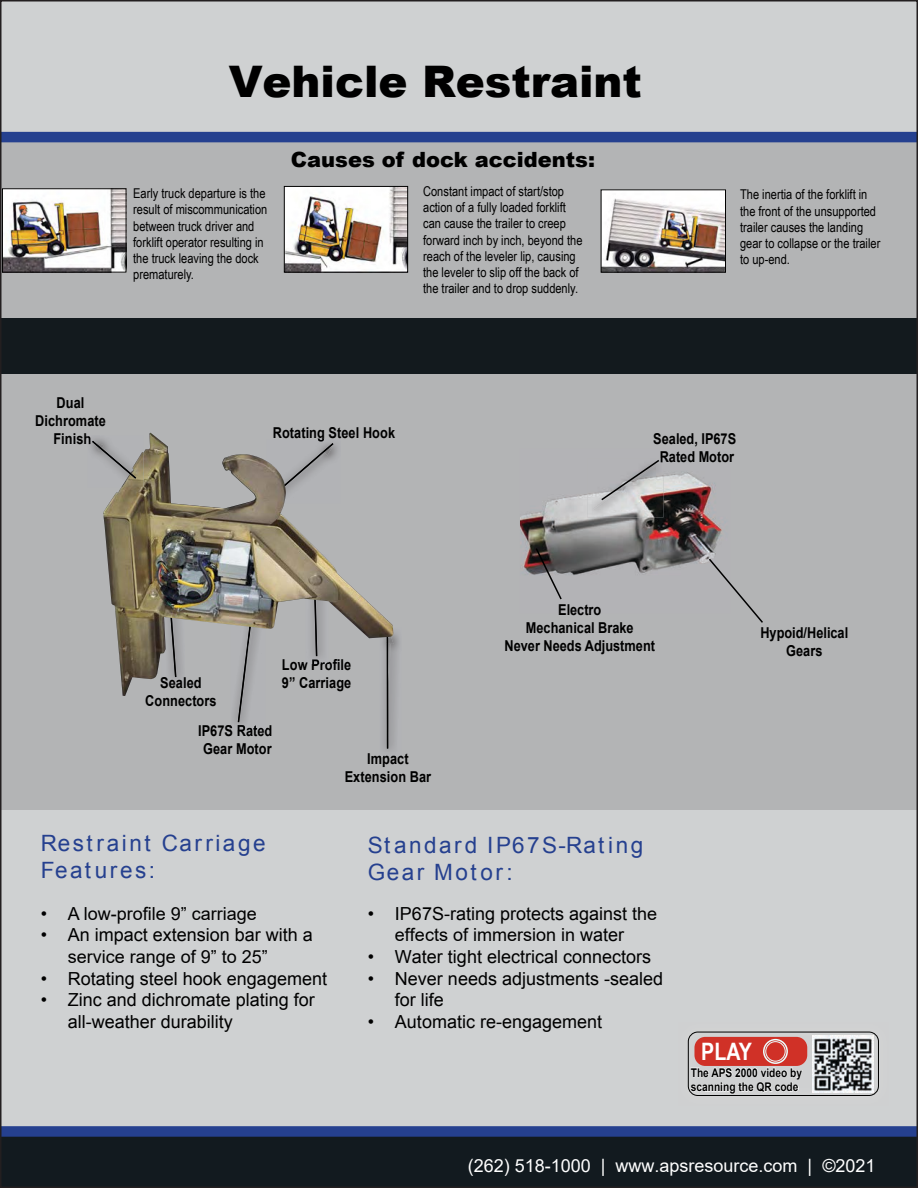
<style>
.page{position:relative;width:918px;height:1188px;background:#fff}
.page>*{position:absolute;margin:0;border:0;box-sizing:border-box;transform-origin:0 0}
.t1{font:900 43.5px "Arial";color:#000}
.t2{font:700 24px "Arial Narrow";color:#fff}
.t3{font:22.5px/27px "Arial";letter-spacing:.11em;color:#25408f}
.t4{font:900 21px "Arial";color:#000}
.t5{font:18px/21.6px "Arial";color:#000}
.t6{font:18px "Arial";color:#fff}
.t7{font:700 15px/18px "Arial";letter-spacing:.005em;color:#000;text-align:center;scale:.85 1}
.t8{font:13.5px/16.2px "Arial Narrow";color:#000}
.t9{font:700 12px/14.4px "Arial";color:#000;scale:.85 1}
.s1{font-style:inherit}
</style>
<div class="page">
<div style="left:0;top:141px;width:918px;height:669px;background:#b3b4b5"></div>
<div style="left:0;top:810px;width:918px;height:319px;background:#cfd1d2"></div>
<div style="left:0;top:1134px;width:918px;height:54px;background:#121a1f"></div>
<div style="left:0;top:1126px;width:918px;height:11px;background:#25408f"></div>
<div style="left:0;top:319px;width:918px;height:55px;background:#131a1e"></div>
<div style="left:0;top:0;width:918px;height:133px;background:#cfd1d2"></div>
<div style="left:0;top:132px;width:918px;height:10px;background:#25408f"></div>
<img style="left:4px;top:190px;width:120px;height:81px">
<div style="left:2px;top:188px;width:124px;height:85px;border:1px solid #000"></div>
<img style="left:286px;top:188px;width:120px;height:83px">
<div style="left:284px;top:186px;width:124px;height:87px;border:1px solid #000"></div>
<img style="left:603px;top:191px;width:121px;height:80px">
<div style="left:601px;top:189px;width:125px;height:84px;border:1px solid #000"></div>
<img style="left:687px;top:1031px;width:192px;height:63px">
<img style="left:812px;top:1035px;width:61px;height:57px">
<div style="left:688px;top:1032px;width:191px;height:64px;border:1px solid #000;border-radius:9px"></div>
<svg style="left:690px;top:1067px;width:113px;height:27px"></svg>
<div style="left:694px;top:1037px;width:113px;height:29px;background:#d03127;border-radius:11px"></div>
<div style="left:763px;top:1039px;width:25px;height:25px;border:2px solid #ecffff;border-radius:50%"></div>
<div style="left:766px;top:1041px;width:19px;height:20px;border:1px solid #ecffff;border-radius:50%"></div>
<img style="left:520px;top:472px;width:202px;height:103px">
<svg style="left:534px;top:547px;width:29px;height:53px"></svg>
<img style="left:587px;top:472px;width:76px;height:45px">
<img style="left:594px;top:472px;width:62px;height:38px">
<svg style="left:600px;top:458px;width:63px;height:44px"></svg>
<svg style="left:707px;top:557px;width:56px;height:66px"></svg>
<img style="left:383px;top:629px;width:16px;height:121px">
<img style="left:386px;top:696px;width:4px;height:52px">
<img style="left:387px;top:696px;width:1px;height:52px">
<svg style="left:393px;top:637px;width:1px;height:35px"></svg>
<svg style="left:231px;top:700px;width:15px;height:30px"></svg>
<img style="left:246px;top:725px;width:18px;height:5px">
<img style="left:237px;top:696px;width:1px;height:25px">
<img style="left:238px;top:696px;width:10px;height:26px">
<img style="left:103px;top:433px;width:290px;height:263px">
<img style="left:103px;top:435px;width:41px;height:52px">
<img style="left:122px;top:452px;width:22px;height:35px">
<svg style="left:88px;top:435px;width:48px;height:44px"></svg>
<h1 class="t1" style="left:229px;top:50px;width:415px">Vehicle Restraint</h1>
<h3 class="t4" style="left:291px;top:144px;width:306px">Causes of dock accidents:</h3>
<p class="t8" style="left:133px;top:185px;width:136px">Early truck departure is the result of miscommunication between truck driver and forklift operator resulting in the truck leaving the dock prematurely.</p>
<p class="t8" style="left:423px;top:183px;width:161px">Constant impact of start/stop action of a fully loaded forklift can cause the trailer to creep forward inch by inch, beyond the reach of the leveler lip, causing the leveler to slip off the back of the trailer and to drop suddenly.</p>
<p class="t8" style="left:740px;top:186px;width:142px">The inertia of the forklift in the front of the unsupported trailer causes the landing gear to collapse or the trailer to up-end.</p>
<p class="t7" style="left:35px;top:394px;width:85px">Dual<br>Dichromate<br><span class="s1">F</span>inish</p>
<p class="t7" style="left:273px;top:425px;width:145px">Rotating Steel Hook</p>
<p class="t7" style="left:653px;top:430px;width:99px">Sealed, IP67S<br>Rated Motor</p>
<p class="t7" style="left:145px;top:674px;width:86px">Sealed<br>Connectors</p>
<p class="t7" style="left:198px;top:722px;width:89px">IP67S <span class="s1">R</span>ated<br>Gear Motor</p>
<p class="t7" style="left:282px;top:656px;width:83px;text-align:left">Low Profile<br>9” Carriage</p>
<p class="t7" style="left:345px;top:750px;width:103px">Impact<br>Extension Bar</p>
<p class="t7" style="left:505px;top:602px;width:179px">Electro<br>Mechanical Brake<br>Never Needs Adjustment</p>
<p class="t7" style="left:760px;top:624px;width:105px">Hypoid/Helical<br>Gears</p>
<h3 class="t3" style="left:41px;top:830px;width:226px">Restraint Carriage<br>Features:</h3>
<h3 class="t5" style="left:41px;top:903px;width:218px">• A low-profile 9” carriage</h3>
<h3 class="t5" style="left:68px;top:924px;width:247px;text-indent:-27px">• An impact extension bar with a service range of 9” to 25”</h3>
<h3 class="t5" style="left:41px;top:968px;width:288px">• Rotating steel hook engagement</h3>
<h3 class="t5" style="left:68px;top:989px;width:249px;text-indent:-27px">• Zinc and dichromate plating for all-weather durability</h3>
<h3 class="t3" style="left:368px;top:832px;width:277px">Standard IP67S-Rating<br>Gear Motor:</h3>
<h3 class="t5" style="left:368px;top:903px;width:291px;text-align:center">• IP67S-rating protects against the effects of immersion in water</h3>
<h3 class="t5" style="left:368px;top:946px;width:285px">• Water tight electrical connectors</h3>
<h3 class="t5" style="left:395px;top:968px;width:270px;text-indent:-27px">• Never needs adjustments -sealed for life</h3>
<h3 class="t5" style="left:368px;top:1011px;width:236px">• Automatic re-engagement</h3>
<h2 class="t2" style="left:701px;top:1034px;width:52px">PLAY</h2>
<p class="t9" style="left:691px;top:1066px;width:132px">The APS 2000 video by scanning the QR code</p>
<h3 class="t6" style="left:468px;top:1153px;width:409px">(262) 518-1000 | www.apsresource.com | ©<span class="s1">2021</span></h3>
</div>
